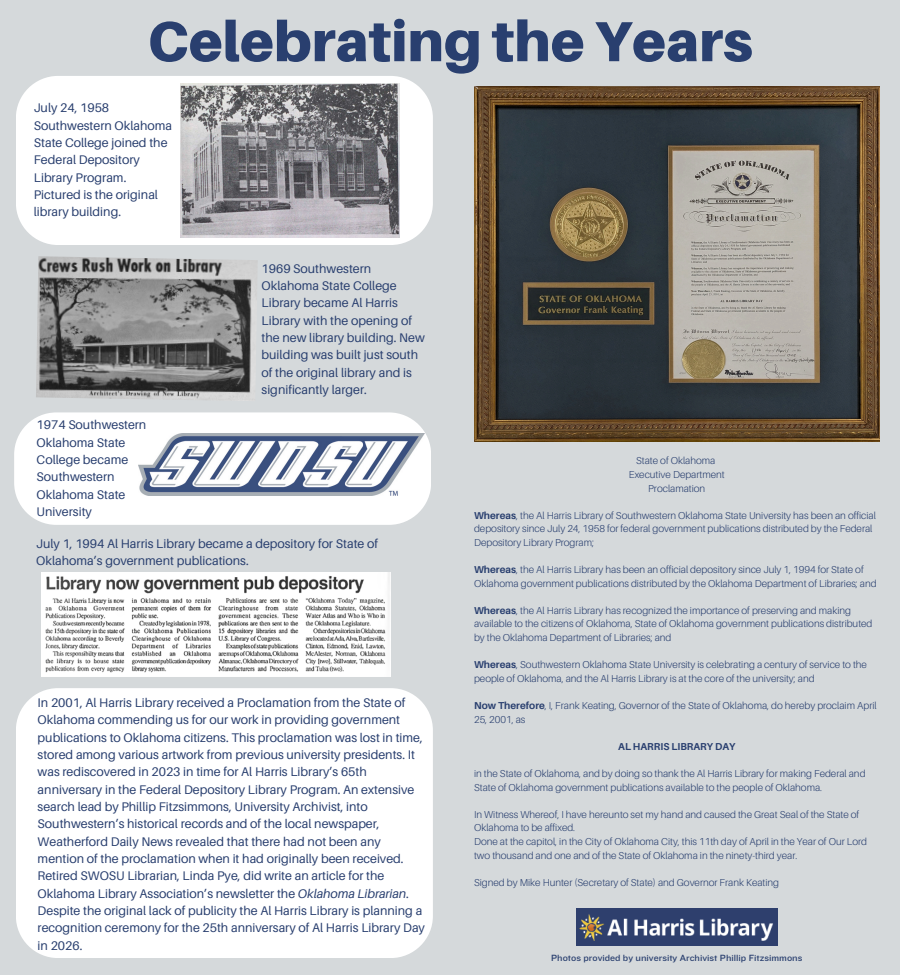
<style>
.page{position:relative;width:900px;height:975px;background:#d5d9db}
.page>*{position:absolute;margin:0;border:0;box-sizing:border-box;transform-origin:0 0}
.t1{font:900 56.5px "Aileron";color:#293f6f}
.t2{font:12.5px/17.4px "Aileron";color:#293f6f}
.t3{font:300 10px/13.6px "Aileron";color:#293f6f}
.t4{font:700 10px "Aileron";color:#293f6f}
.t5{font:9.38px "Knockout 32";color:#293f6f}
.s1{font-style:italic}
.s2{font-weight:700}
</style>
<div class="page">
<img style="left:474px;top:86px;width:406px;height:355px">
<img style="left:41px;top:573px;width:350px;height:104px">
<img style="left:36px;top:256px;width:222px;height:144px">
<div style="left:16px;top:76px;width:417px;height:169px;background:#fff;border-radius:42px"></div>
<img style="left:180px;top:84px;width:219px;height:153px">
<div style="left:14px;top:412px;width:417px;height:113px;background:#fff;border-radius:42px"></div>
<img style="left:139px;top:434px;width:285px;height:62px">
<div style="left:16px;top:688px;width:417px;height:270px;background:#fff;border-radius:42px"></div>
<img style="left:577px;top:909px;width:200px;height:37px">
<h3 class="t1" style="left:147px;top:6px;width:607px">Celebrating the Years</h3>
<p class="t2" style="left:34px;top:99px;width:140px">July 24, 1958<br>Southwestern Oklahoma<br>State College joined the<br>Federal Depository<br>Library Program.<br>Pictured is the original library building.</p>
<p class="t2" style="left:37px;top:416px;width:111px">1974 Southwestern<br>Oklahoma State<br>College became<br>Southwestern<br>Oklahoma State<br>University</p>
<p class="t2" style="left:262px;top:259px;width:165px">1969 Southwestern<br>Oklahoma State College<br>Library became Al Harris<br>Library with the opening of the new library building. New building was built just south of the original library and is significantly larger.</p>
<p class="t2" style="left:36px;top:534px;width:343px">July 1, 1994 Al Harris Library became a depository for State of<br>Oklahoma’s government publications.</p>
<p class="t2" style="left:38px;top:694px;width:389px">In 2001, Al Harris Library received a Proclamation from the State of Oklahoma commending us for our work in providing government publications to Oklahoma citizens. This proclamation was lost in time, stored among various artwork from previous university presidents. It was rediscovered in 2023 in time for Al Harris Library’s 65th anniversary in the Federal Depository Library Program. An extensive search lead by Phillip Fitzsimmons, University Archivist, into Southwestern’s historical records and of the local newspaper, Weatherford Daily News revealed that there had not been any mention of the proclamation when it had originally been received.<br>Retired SWOSU Librarian, Linda Pye, did write an article for the Oklahoma Library Association’s newsletter the <span class="s1">Oklahoma Librarian</span>.<br>Despite the original lack of publicity the Al Harris Library is planning a recognition ceremony for the 25th anniversary of Al Harris Library Day in 2026.</p>
<p class="t3" style="left:636px;top:454px;width:81px">State of Oklahoma</p>
<h2 class="t3" style="left:629px;top:467px;width:97px">Executive Department</h2>
<p class="t3" style="left:648px;top:481px;width:59px">Proclamation</p>
<h2 class="t3" style="left:474px;top:508px;width:403px"><span class="s2">Whereas</span>, the Al Harris Library of Southwestern Oklahoma State University has been an official depository since July 24, 1958 for federal government publications distributed by the Federal<br>Depository Library Program;</h2>
<p class="t3" style="left:474px;top:563px;width:404px"><span class="s2">Whereas</span>, the Al Harris Library has been an official depository since July 1, 1994 for State of<br>Oklahoma government publications distributed by the Oklahoma Department of Libraries; and</p>
<p class="t3" style="left:474px;top:603px;width:400px"><span class="s2">Whereas</span>, the Al Harris Library has recognized the importance of preserving and making available to the citizens of Oklahoma, State of Oklahoma government publications distributed by the Oklahoma Department of Libraries; and</p>
<p class="t3" style="left:474px;top:658px;width:394px"><span class="s2">Whereas</span>, Southwestern Oklahoma State University is celebrating a century of service to the people of Oklahoma, and the Al Harris Library is at the core of the university; and</p>
<p class="t3" style="left:474px;top:698px;width:404px"><span class="s2">Now Therefore</span>, I, Frank Keating, Governor of the State of Oklahoma, do hereby proclaim April<br>25, 2001, as</p>
<p class="t4" style="left:618px;top:740px;width:119px">AL HARRIS LIBRARY DAY</p>
<p class="t3" style="left:474px;top:766px;width:393px">in the State of Oklahoma, and by doing so thank the Al Harris Library for making Federal and<br>State of Oklahoma government publications available to the people of Oklahoma.</p>
<p class="t3" style="left:474px;top:807px;width:387px">In Witness Whereof, I have hereunto set my hand and caused the Great Seal of the State of<br>Oklahoma to be affixed.</p>
<p class="t3" style="left:474px;top:834px;width:394px">Done at the capitol, in the City of Oklahoma City, this 11th day of April in the Year of Our Lord two thousand and one and of the State of Oklahoma in the ninety-third year.</p>
<p class="t3" style="left:474px;top:875px;width:307px">Signed by Mike Hunter (Secretary of State) and Governor Frank Keating</p>
<p class="t5" style="left:551px;top:952px;width:253px">Photos provided by university Archivist Phillip Fitzsimmons</p>
</div>
